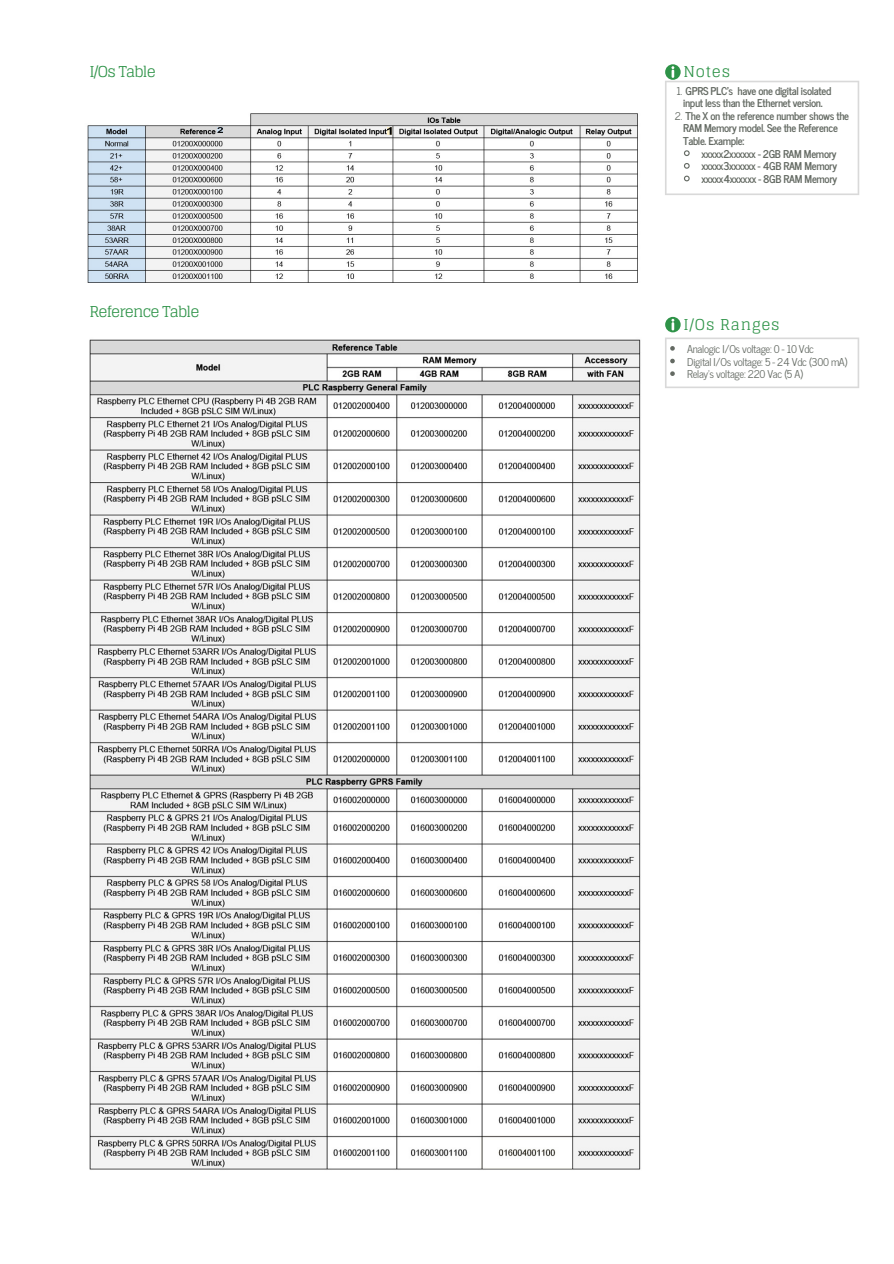
<style>
.page{position:relative;width:894px;height:1264px;background:#fff}
.page>*{position:absolute;margin:0;border:0;box-sizing:border-box;transform-origin:0 0}
.t1{font:15px "Glegoo";letter-spacing:-.05em;color:#2e9348}
.t2{font:15px "Glegoo";letter-spacing:.05em;color:#2e9348}
.t3{font:700 10.8px/12.6px "News Cycle";letter-spacing:-.03em;color:#646a63;text-align:center}
.t4{font:10.8px/12.6px "News Cycle";letter-spacing:-.03em;color:#646a63}
.s1{font-weight:400}
</style>
<div class="page">
<hr style="left:664px;top:82px;width:2px;height:111px;background:#d9d9d9">
<hr style="left:857px;top:82px;width:2px;height:111px;background:#d9d9d9">
<hr style="left:666px;top:193px;width:191px;height:2px;background:#d9d9d9">
<svg style="left:665px;top:64px;width:15px;height:18px"></svg>
<hr style="left:666px;top:81px;width:191px;height:1px;background:#d9d9d9">
<hr style="left:664px;top:339px;width:2px;height:47px;background:#d9d9d9">
<hr style="left:857px;top:339px;width:2px;height:47px;background:#d9d9d9">
<hr style="left:666px;top:386px;width:191px;height:2px;background:#d9d9d9">
<svg style="left:665px;top:317px;width:15px;height:22px"></svg>
<hr style="left:666px;top:337px;width:191px;height:2px;background:#d9d9d9">
<img style="left:87px;top:113px;width:551px;height:169px">
<svg style="left:218px;top:127px;width:4px;height:6px"></svg>
<svg style="left:387px;top:127px;width:4px;height:7px"></svg>
<img style="left:89px;top:339px;width:552px;height:831px">
<svg style="left:684px;top:150px;width:6px;height:32px"></svg>
<svg style="left:670px;top:346px;width:4px;height:4px"></svg>
<svg style="left:670px;top:359px;width:4px;height:4px"></svg>
<svg style="left:670px;top:371px;width:4px;height:5px"></svg>
<h1 class="t1" style="left:89px;top:63px;width:68px">I/Os Table</h1>
<h1 class="t1" style="left:89px;top:303px;width:111px">Reference Table</h1>
<h1 class="t1" style="left:683px;top:63px;width:48px">Notes</h1>
<p class="t3" style="left:676px;top:84px;width:156px"><span class="s1">1.</span> GPRS PLC's have one digital isolated input less than the Ethernet version.</p>
<p class="t3" style="left:683px;top:109px;width:167px;text-align:left;text-indent:-8px"><span class="s1">2.</span> The X on the reference number shows the<br>RAM Memory model. See the Reference<br>Table. Example:</p>
<p class="t3" style="left:701px;top:147px;width:137px;text-align:justify">xxxxx2xxxxxx - 2GB RAM Memory xxxxx3xxxxxx - 4GB RAM Memory xxxxx4xxxxxx - 8GB RAM Memory</p>
<h1 class="t2" style="left:683px;top:316px;width:98px">I/Os Ranges</h1>
<p class="t4" style="left:687px;top:342px;width:161px">Analogic I/Os voltage: 0 - 10 Vdc<br>Digital I/Os voltage: 5 - 24 Vdc (300 mA)<br>Relay's voltage: 220 Vac (5 A)</p>
</div>
